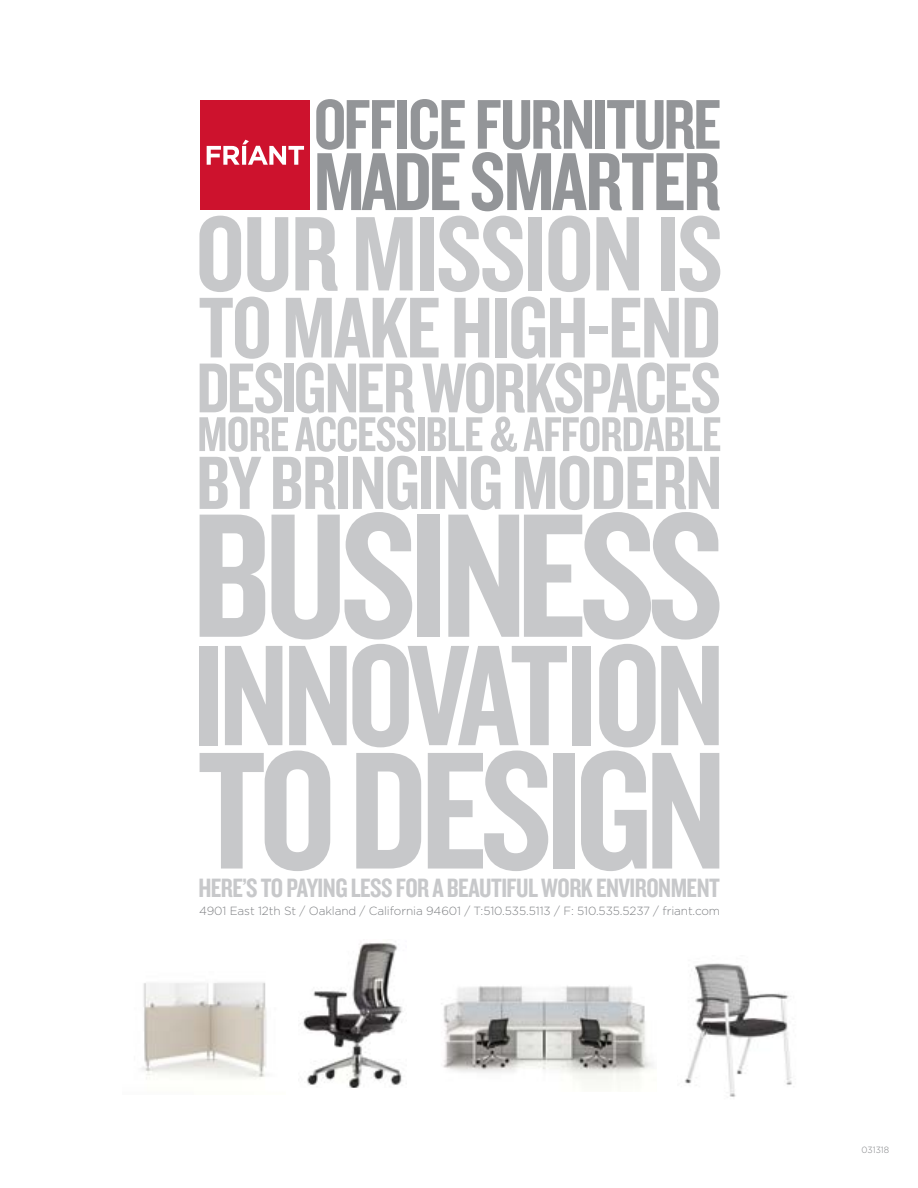
<style>
.page{position:relative;width:918px;height:1188px;background:#fff}
.page>*{position:absolute;margin:0;border:0;box-sizing:border-box;transform-origin:0 0}
.t1{font:183.45px "Knockout HTF49 Liteweight";letter-spacing:-.04em;color:#c7c8ca}
.t2{font:173.55px "Knockout HTF49 Liteweight";letter-spacing:-.04em;color:#c7c8ca}
.t3{font:148.95px "Knockout HTF49 Liteweight";letter-spacing:-.04em;color:#c7c8ca}
.t4{font:109.95px "Knockout HTF49 Liteweight";letter-spacing:-.02em;color:#c7c8ca}
.t5{font:89.55px "Knockout HTF49 Liteweight";letter-spacing:-.02em;color:#c7c8ca}
.t6{font:85.35px "Knockout HTF49 Liteweight";letter-spacing:-.025em;color:#939598}
.t7{font:78.3px "Knockout HTF49 Liteweight";letter-spacing:-.02em;color:#c7c8ca}
.t8{font:73.2px "Knockout HTF49 Liteweight";letter-spacing:-.04em;color:#c7c8ca}
.t9{font:72.9px "Knockout HTF49 Liteweight";letter-spacing:-.02em;color:#939598}
.t10{font:50.7px "Knockout HTF49 Liteweight";letter-spacing:-.02em;color:#c7c8ca}
.t11{font:27.6px "Knockout HTF49 Liteweight";letter-spacing:-.02em;color:#c7c8ca}
.t12{font:300 11.85px "Gotham HTF";letter-spacing:-.01em;color:#808285}
.t13{font:300 9px "Gotham";color:#808285;scale:.95 1}
</style>
<div class="page">
<img style="left:142px;top:982px;width:125px;height:97px">
<img style="left:441px;top:986px;width:212px;height:99px">
<div style="left:200px;top:100px;width:109px;height:110px;background:#cd122d"></div>
<svg style="left:207px;top:140px;width:97px;height:25px"></svg>
<img style="left:300px;top:943px;width:103px;height:145px">
<img style="left:685px;top:963px;width:107px;height:134px">
<h3 class="t9" style="left:314px;top:87px;width:409px">OFFICE FURNITURE</h3>
<h3 class="t6" style="left:314px;top:138px;width:408px">MADESMARTER</h3>
<h3 class="t4" style="left:196px;top:198px;width:529px">OUR MISSION IS</h3>
<h3 class="t5" style="left:199px;top:282px;width:524px">TO MAKE HIGH-END</h3>
<h3 class="t8" style="left:196px;top:351px;width:526px">DESIGNER WORKSPACES</h3>
<h3 class="t10" style="left:197px;top:408px;width:526px">MORE ACCESSIBLE &amp; AFFORDABLE</h3>
<h3 class="t7" style="left:196px;top:443px;width:528px">BY BRINGING MODERN</h3>
<h1 class="t1" style="left:192px;top:483px;width:534px">BUSINESS</h1>
<h3 class="t3" style="left:193px;top:620px;width:533px">INNOVATION</h3>
<h2 class="t2" style="left:198px;top:723px;width:530px">TO DESIGN</h2>
<h3 class="t11" style="left:198px;top:874px;width:523px">HERE’S TO PAYING LESS FOR A BEAUTIFUL WORK ENVIRONMENT</h3>
<p class="t12" style="left:199px;top:905px;width:523px">4901 East 12th St / Oakland / California 94601 / T:510.535.5113 / F: 510.535.5237 / friant.com</p>
<p class="t13" style="left:862px;top:1144px;width:30px">031318</p>
</div>
